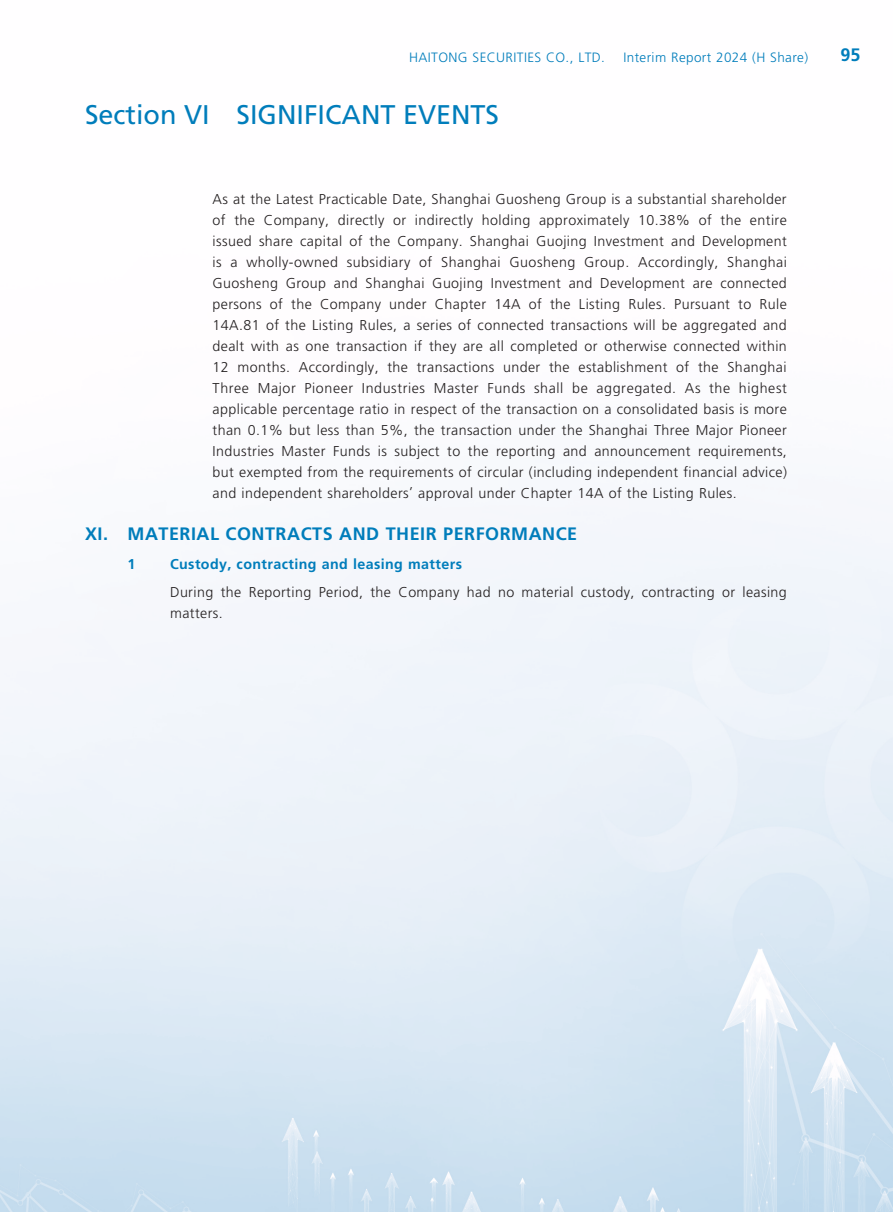
<style>
.page{position:relative;width:893px;height:1212px;background:#fff}
.page>*{position:absolute;margin:0;border:0;box-sizing:border-box;transform-origin:0 0}
.t1{font:27px "Frutiger LT Std";color:#007dbb}
.t2{font:700 18px "Frutiger LT Std";letter-spacing:.03em;color:#007dbb}
.t3{font:300 14.25px/21px "Frutiger LT Std";letter-spacing:.03em;color:#231f20;text-align:justify}
.t4{font:700 14.25px "Frutiger LT Std";letter-spacing:.03em;color:#007dbb}
.t5{font:300 13.5px "Frutiger LT Std";letter-spacing:.03em;color:#007dbb}
</style>
<div class="page">
<img style="left:0;top:508px;width:893px;height:704px">
<p class="t5" style="left:409px;top:49px;width:197px">HAITONG SECURITIES CO., LTD.</p>
<p class="t5" style="left:623px;top:49px;width:186px">Interim Report 2024 (H Share)</p>
<p class="t2" style="left:840px;top:44px;width:22px">95</p>
<h1 class="t1" style="left:85px;top:99px;width:416px">Section VI SIGNIFICANT EVENTS</h1>
<p class="t3" style="left:213px;top:189px;width:576px">As at the Latest Practicable Date, Shanghai Guosheng Group is a substantial shareholder of the Company, directly or indirectly holding approximately 10.38% of the entire issued share capital of the Company. Shanghai Guojing Investment and Development is a wholly-owned subsidiary of Shanghai Guosheng Group. Accordingly, Shanghai Guosheng Group and Shanghai Guojing Investment and Development are connected persons of the Company under Chapter 14A of the Listing Rules. Pursuant to Rule 14A.81 of the Listing Rules, a series of connected transactions will be aggregated and dealt with as one transaction if they are all completed or otherwise connected within 12 months. Accordingly, the transactions under the establishment of the Shanghai Three Major Pioneer Industries Master Funds shall be aggregated. As the highest applicable percentage ratio in respect of the transaction on a consolidated basis is more than 0.1% but less than 5%, the transaction under the Shanghai Three Major Pioneer Industries Master Funds is subject to the reporting and announcement requirements, but exempted from the requirements of circular (including independent financial advice) and independent shareholders’ approval under Chapter 14A of the Listing Rules.</p>
<p class="t2" style="left:85px;top:523px;width:494px">XI. MATERIAL CONTRACTS AND THEIR PERFORMANCE</p>
<p class="t4" style="left:128px;top:555px;width:9px">1</p>
<p class="t4" style="left:170px;top:555px;width:293px">Custody, contracting and leasing matters</p>
<p class="t3" style="left:170px;top:582px;width:618px">During the Reporting Period, the Company had no material custody, contracting or leasing matters.</p>
</div>
